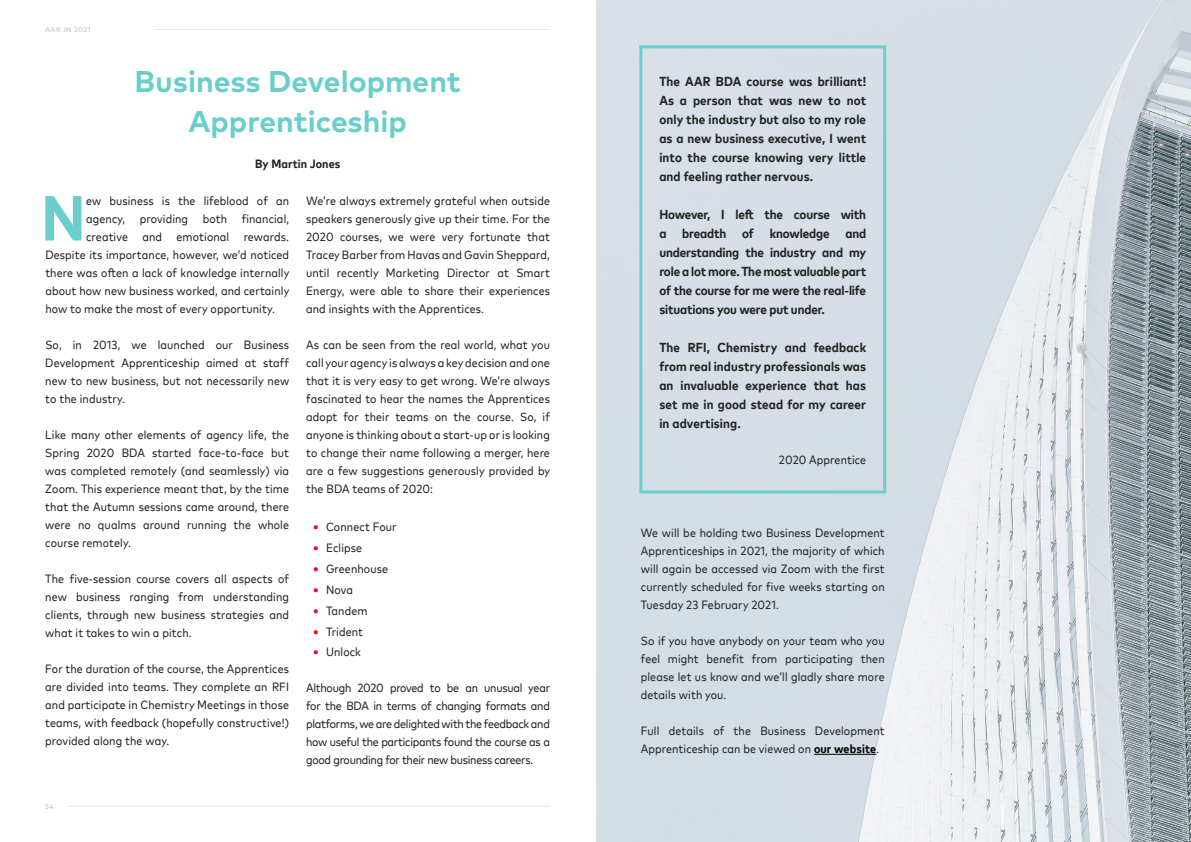
<style>
.page{position:relative;width:1191px;height:842px;background:#fff}
.page>*{position:absolute;margin:0;border:0;box-sizing:border-box;transform-origin:0 0}
.t1{font:700 condensed 63.4px "Mark WXX";color:#6acfcb}
.t2{font:700 30px/40px "Mark OT";color:#6acfcb;text-align:center}
.t3{font:700 condensed 13px/19px "Mark WXX";letter-spacing:.01em;color:#232323;text-align:justify}
.t4{font:condensed 12px/18px "Mark WXX";letter-spacing:.01em;color:#232323;text-align:justify}
.t5{font:700 condensed 12px "Mark WXX";letter-spacing:.01em;color:#232323}
.t6{font:500 7px "Mark OT";letter-spacing:.05em;color:#c8c8c8}
.s1{font-family:"Silka Mono";font-stretch:normal;color:#fa0222}
.s2{font-weight:700;color:#000}
</style>
<div class="page">
<hr style="left:68px;top:806px;width:482px;height:1px;background:#ede7d6">
<hr style="left:153px;top:29px;width:397px;height:1px;background:#ede7d6">
<img style="left:596px;top:0;width:595px;height:842px">
<div style="left:639px;top:45px;width:247px;height:448px;border:3px solid #6acfcb"></div>
<hr style="left:814px;top:754px;width:62px;height:1px;background:#000">
<p class="t6" style="left:45px;top:25px;width:47px">AAR IN 2021</p>
<h2 class="t2" style="left:134px;top:61px;width:328px">Business Development<br>Apprenticeship</h2>
<p class="t5" style="left:255px;top:155px;width:87px">By Martin Jones</p>
<h1 class="t1" style="left:41px;top:170px;width:46px">N</h1>
<p class="t4" style="left:86px;top:190px;width:204px">ew business is the lifeblood of an</p>
<p class="t4" style="left:86px;top:208px;width:204px">agency, providing both financial,</p>
<p class="t4" style="left:86px;top:226px;width:204px">creative and emotional rewards.</p>
<p class="t4" style="left:45px;top:244px;width:245px">Despite its importance, however, we’d noticed</p>
<p class="t4" style="left:45px;top:262px;width:245px">there was often a lack of knowledge internally</p>
<p class="t4" style="left:45px;top:280px;width:245px">about how new business worked, and certainly</p>
<p class="t4" style="left:45px;top:298px;width:231px">how to make the most of every opportunity.</p>
<p class="t4" style="left:45px;top:334px;width:245px">So, in 2013, we launched our Business Development Apprenticeship aimed at staff new to new business, but not necessarily new to the industry.</p>
<p class="t4" style="left:45px;top:424px;width:245px">Like many other elements of agency life, the Spring 2020 BDA started face-to-face but was completed remotely (and seamlessly) via Zoom. This experience meant that, by the time that the Autumn sessions came around, there were no qualms around running the whole course remotely.</p>
<p class="t4" style="left:45px;top:568px;width:245px">The five-session course covers all aspects of new business ranging from understanding clients, through new business strategies and what it takes to win a pitch.</p>
<p class="t4" style="left:45px;top:658px;width:245px">For the duration of the course, the Apprentices are divided into teams. They complete an RFI and participate in Chemistry Meetings in those teams, with feedback (hopefully constructive!) provided along the way.</p>
<p class="t6" style="left:45px;top:802px;width:10px">54</p>
<p class="t4" style="left:306px;top:190px;width:245px">We’re always extremely grateful when outside speakers generously give up their time. For the 2020 courses, we were very fortunate that Tracey Barber from Havas and Gavin Sheppard, until recently Marketing Director at Smart Energy, were able to share their experiences and insights with the Apprentices.</p>
<p class="t4" style="left:306px;top:334px;width:245px">As can be seen from the real world, what you call your agency is always a key decision and one that it is very easy to get wrong. We’re always fascinated to hear the names the Apprentices adopt for their teams on the course. So, if anyone is thinking about a start-up or is looking to change their name following a merger, here are a few suggestions generously provided by the BDA teams of 2020:</p>
<p class="t4" style="left:312px;top:517px;width:86px"><span class="s1">•</span> Connect Four</p>
<p class="t4" style="left:312px;top:538px;width:52px"><span class="s1">•</span> Eclipse</p>
<p class="t4" style="left:312px;top:559px;width:78px"><span class="s1">•</span> Greenhouse</p>
<p class="t4" style="left:312px;top:580px;width:43px"><span class="s1">•</span> Nova</p>
<p class="t4" style="left:312px;top:600px;width:57px"><span class="s1">•</span> Tandem</p>
<p class="t4" style="left:312px;top:621px;width:53px"><span class="s1">•</span> Trident</p>
<p class="t4" style="left:312px;top:642px;width:51px"><span class="s1">•</span> Unlock</p>
<p class="t4" style="left:306px;top:678px;width:245px">Although 2020 proved to be an unusual year for the BDA in terms of changing formats and platforms, we are delighted with the feedback and how useful the participants found the course as a good grounding for their new business careers.</p>
<p class="t3" style="left:659px;top:70px;width:208px">The AAR BDA course was brilliant!<br>As a person that was new to not only the industry but also to my role as a new business executive, I went into the course knowing very little and feeling rather nervous.</p>
<p class="t3" style="left:659px;top:203px;width:208px">However, I left the course with a breadth of knowledge and understanding the industry and my role a lot more. The most valuable part of the course for me were the real-life situations you were put under.</p>
<p class="t3" style="left:659px;top:336px;width:208px">The RFI, Chemistry and feedback from real industry professionals was an invaluable experience that has set me in good stead for my career in advertising.</p>
<p class="t4" style="left:779px;top:449px;width:89px">2020 Apprentice</p>
<p class="t4" style="left:641px;top:523px;width:245px">We will be holding two Business Development Apprenticeships in 2021, the majority of which will again be accessed via Zoom with the first currently scheduled for five weeks starting on Tuesday 23 February 2021.</p>
<p class="t4" style="left:641px;top:631px;width:245px">So if you have anybody on your team who you feel might benefit from participating then please let us know and we’ll gladly share more details with you.</p>
<p class="t4" style="left:641px;top:721px;width:245px">Full details of the Business Development<br>Apprenticeship can be viewed on <span class="s2">our website</span>.</p>
</div>
